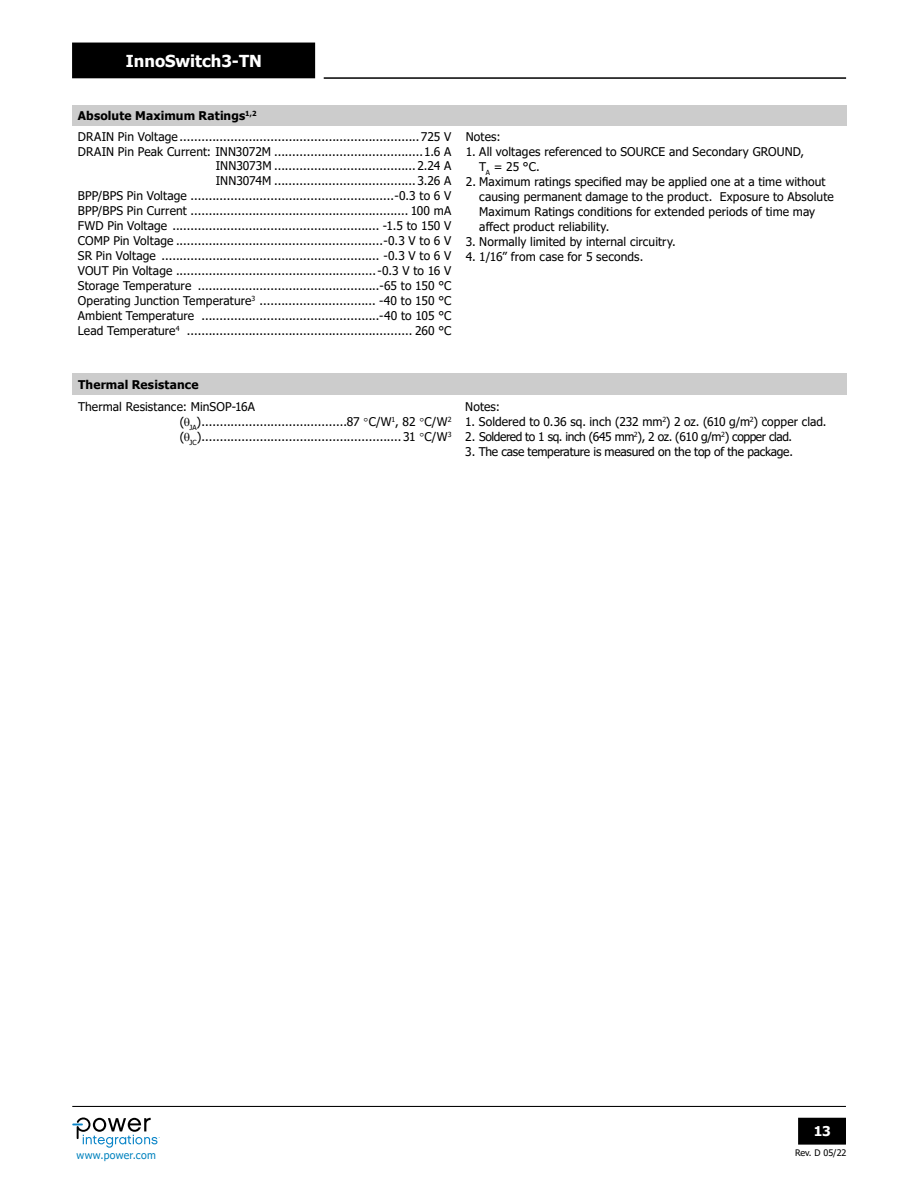
<style>
.page{position:relative;width:918px;height:1188px;background:#fff}
.page>*{position:absolute;margin:0;border:0;box-sizing:border-box;transform-origin:0 0}
.t1{font:700 16.5px "Tahoma";color:#fff}
.t2{font:700 13.5px "Tahoma";color:#fff}
.t3{font:12px/15px "Tahoma";letter-spacing:.005em;color:#000}
.t4{font:12px "Tahoma";letter-spacing:-.035em;color:#000}
.t5{font:12px "Tahoma";letter-spacing:-.02em;color:#000}
.t6{font:700 12px "Tahoma";letter-spacing:.015em;color:#000}
.t7{font:10.5px "Tahoma";letter-spacing:.03em;color:#0082be}
.t8{font:9px "Tahoma";color:#000}
.s1{font-weight:700}
</style>
<div class="page">
<hr style="left:72px;top:1106px;width:774px;height:1px;background:#000">
<hr style="left:324px;top:77px;width:522px;height:2px;background:#000">
<div style="left:799px;top:1118px;width:46px;height:26px;background:#000"></div>
<div style="left:798px;top:1118px;width:48px;height:27px;border:2px solid #000"></div>
<div style="left:73px;top:43px;width:241px;height:35px;background:#000"></div>
<svg style="left:72px;top:1118px;width:88px;height:30px"></svg>
<div style="left:72px;top:105px;width:774px;height:20px;background:#ccc"></div>
<div style="left:72px;top:374px;width:774px;height:21px;background:#ccc"></div>
<h1 class="t1" style="left:126px;top:50px;width:137px">InnoSwitch3-TN</h1>
<p class="t3" style="left:78px;top:105px;width:375px;line-height:21.5px"><span class="s1">Absolute Maximum Ratings</span><sup>1,2<br></sup>DRAIN Pin Voltage ..................................................................725 V</p>
<p class="t3" style="left:78px;top:145px;width:375px;text-align:right">DRAIN Pin Peak Current: INN3072M .........................................1.6 A INN3073M .......................................2.24 A<br>INN3074M .......................................3.26 A<br>BPP/BPS Pin Voltage ........................................................-0.3 to 6 V BPP/BPS Pin Current ............................................................ 100 mA FWD Pin Voltage ......................................................... -1.5 to 150 V COMP Pin Voltage .........................................................-0.3 V to 6 V SR Pin Voltage ............................................................ -0.3 V to 6 V VOUT Pin Voltage .......................................................-0.3 V to 16 V Storage Temperature ..................................................-65 to 150 °C Operating Junction Temperature<sup>3</sup> ................................ -40 to 150 °C Ambient Temperature .................................................-40 to 105 °C Lead Temperature<sup>4</sup> .............................................................. 260 °C</p>
<p class="t3" style="left:466px;top:130px;width:36px">Notes:</p>
<p class="t3" style="left:479px;top:145px;width:326px;text-indent:-14px">1. All voltages referenced to SOURCE and Secondary GROUND,<br>T<sub>A</sub> = 25 °C.</p>
<p class="t3" style="left:479px;top:175px;width:356px;text-indent:-14px">2. Maximum ratings specified may be applied one at a time without causing permanent damage to the product. Exposure to Absolute Maximum Ratings conditions for extended periods of time may affect product reliability.</p>
<p class="t3" style="left:466px;top:235px;width:212px">3. Normally limited by internal circuitry.</p>
<p class="t3" style="left:466px;top:250px;width:179px">4. 1/16” from case for 5 seconds.</p>
<p class="t6" style="left:78px;top:376px;width:122px">Thermal Resistance</p>
<p class="t3" style="left:180px;top:400px;width:273px;text-indent:-102px">Thermal Resistance: MinSOP-16A<br>(❑<sub>JA</sub>)........................................87 C/W<sup>1</sup>, 82 C/W<sup>2 </sup>(❑<sub>JC</sub>).......................................................31 C/W<sup>3</sup></p>
<p class="t3" style="left:465px;top:400px;width:36px">Notes:</p>
<p class="t3" style="left:465px;top:415px;width:363px">1. Soldered to 0.36 sq. inch (232 mm<sup>2</sup>) 2 oz. (610 g/m<sup>2</sup>) copper clad.</p>
<p class="t4" style="left:465px;top:429px;width:328px">2. Soldered to 1 sq. inch (645 mm<sup>2</sup>), 2 oz. (610 g/m<sup>2</sup>) copper clad.</p>
<p class="t5" style="left:465px;top:444px;width:329px">3. The case temperature is measured on the top of the package.</p>
<p class="t7" style="left:77px;top:1148px;width:81px">www.power.com</p>
<p class="t2" style="left:814px;top:1121px;width:19px">13</p>
<p class="t8" style="left:795px;top:1146px;width:53px">Rev. D 05/22</p>
</div>
